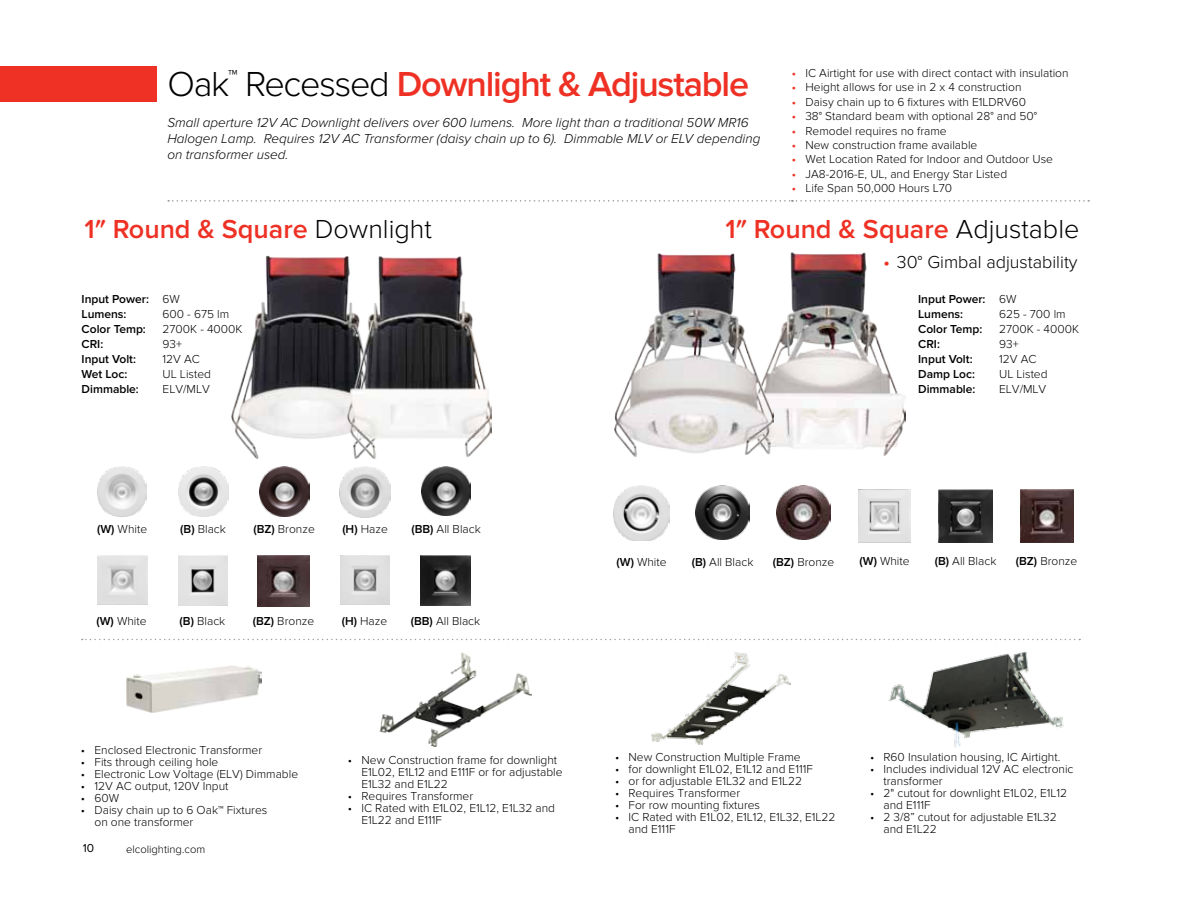
<style>
.page{position:relative;width:1188px;height:918px;background:#fff}
.page>*{position:absolute;margin:0;border:0;box-sizing:border-box;transform-origin:0 0}
.t1{font:600 36px "Proxima Nova";letter-spacing:-.035em;color:#ee3124}
.t2{font:600 27px "Proxima Nova";color:#ee3124}
.t3{font:300 18px "Proxima Nova";color:#000}
.t4{font:italic 300 13.5px/16.2px "Proxima Nova";color:#000}
.t5{font:300 12px/12px "Proxima Nova";color:#000}
.t6{font:600 12px/14.9px "Proxima Nova";color:#000}
.t7{font:12px "Proxima Nova";color:#000}
.t8{font:300 11.25px "Proxima Nova";color:#000}
.s1{font-weight:300;color:#000}
.s2{font-weight:600;color:#ee3124}
.s3{font-weight:300}
.s4{font-weight:600}
</style>
<div class="page">
<img style="left:774px;top:253px;width:132px;height:202px">
<img style="left:231px;top:255px;width:117px;height:203px">
<div style="left:0;top:66px;width:157px;height:35px;background:#ee3124"></div>
<img style="left:97px;top:466px;width:50px;height:50px">
<img style="left:179px;top:467px;width:49px;height:49px">
<img style="left:260px;top:467px;width:49px;height:49px">
<img style="left:340px;top:467px;width:51px;height:51px">
<img style="left:422px;top:467px;width:49px;height:49px">
<img style="left:348px;top:256px;width:143px;height:202px">
<img style="left:97px;top:555px;width:50px;height:50px">
<img style="left:178px;top:555px;width:50px;height:50px">
<img style="left:257px;top:555px;width:52px;height:51px">
<img style="left:340px;top:555px;width:50px;height:50px">
<img style="left:420px;top:555px;width:51px;height:50px">
<svg style="left:82px;top:639px;width:998px;height:1px"></svg>
<img style="left:380px;top:652px;width:152px;height:95px">
<img style="left:652px;top:653px;width:139px;height:91px">
<img style="left:888px;top:640px;width:178px;height:108px">
<img style="left:614px;top:253px;width:160px;height:203px">
<img style="left:614px;top:486px;width:55px;height:55px">
<img style="left:696px;top:486px;width:54px;height:53px">
<img style="left:777px;top:486px;width:54px;height:54px">
<img style="left:859px;top:490px;width:52px;height:52px">
<img style="left:939px;top:490px;width:53px;height:53px">
<img style="left:1020px;top:490px;width:53px;height:53px">
<svg style="left:168px;top:200px;width:921px;height:2px"></svg>
<img style="left:127px;top:665px;width:135px;height:47px">
<h1 class="t1" style="left:167px;top:63px;width:583px"><span class="s1">Oak</span><sup>™</sup> <span class="s1">Recessed</span> Downlight &amp; Adjustable</h1>
<p class="t5" style="left:792px;top:67px;width:278px"><span class="s2">•</span> IC Airtight for use with direct contact with insulation</p>
<p class="t5" style="left:792px;top:82px;width:231px"><span class="s2">•</span> Height allows for use in 2 x 4 construction</p>
<p class="t5" style="left:792px;top:96px;width:236px"><span class="s2">•</span> Daisy chain up to 6 fixtures with E1LDRV60</p>
<p class="t5" style="left:792px;top:111px;width:247px"><span class="s2">•</span> 38° Standard beam with optional 28° and 50°</p>
<p class="t5" style="left:792px;top:125px;width:156px"><span class="s2">•</span> Remodel requires no frame</p>
<p class="t5" style="left:792px;top:139px;width:187px"><span class="s2">•</span> New construction frame available</p>
<p class="t5" style="left:792px;top:154px;width:263px"><span class="s2">•</span> Wet Location Rated for Indoor and Outdoor Use</p>
<p class="t5" style="left:792px;top:168px;width:217px"><span class="s2">•</span> JA8-2016-E, UL, and Energy Star Listed</p>
<p class="t5" style="left:792px;top:183px;width:162px"><span class="s2">•</span> Life Span 50,000 Hours L70</p>
<p class="t4" style="left:167px;top:115px;width:595px">Small aperture 12V AC Downlight delivers over 600 lumens. More light than a traditional 50W MR16<br>Halogen Lamp. Requires 12V AC Transformer (daisy chain up to 6). Dimmable MLV or ELV depending on transformer used.</p>
<h2 class="t2" style="left:85px;top:214px;width:349px">1″ Round &amp; Square <span class="s1">Downlight</span></h2>
<p class="t6" style="left:82px;top:292px;width:100px">Input Power: <span class="s3">6W<br></span>Lumens:</p>
<p class="t5" style="left:163px;top:309px;width:68px">600 - 675 lm</p>
<p class="t6" style="left:82px;top:322px;width:66px">Color Temp:</p>
<p class="t5" style="left:163px;top:323px;width:81px">2700K - 4000K</p>
<p class="t6" style="left:82px;top:337px;width:23px">CRI:</p>
<p class="t5" style="left:163px;top:338px;width:21px">93+</p>
<p class="t6" style="left:82px;top:352px;width:56px">Input Volt:</p>
<p class="t5" style="left:163px;top:353px;width:39px">12V AC</p>
<p class="t6" style="left:82px;top:367px;width:47px">Wet Loc:</p>
<p class="t5" style="left:163px;top:368px;width:50px">UL Listed</p>
<p class="t6" style="left:82px;top:382px;width:59px">Dimmable:</p>
<p class="t5" style="left:163px;top:383px;width:49px">ELV/MLV</p>
<p class="t5" style="left:97px;top:524px;width:52px"><span class="s4">(W)</span> White</p>
<p class="t5" style="left:180px;top:524px;width:47px"><span class="s4">(B)</span> Black</p>
<p class="t5" style="left:253px;top:524px;width:63px"><span class="s4">(BZ)</span> Bronze</p>
<p class="t5" style="left:342px;top:524px;width:47px"><span class="s4">(H)</span> Haze</p>
<p class="t5" style="left:411px;top:524px;width:71px"><span class="s4">(BB)</span> All Black</p>
<p class="t5" style="left:96px;top:615px;width:52px"><span class="s4">(W)</span> White</p>
<p class="t5" style="left:180px;top:615px;width:47px"><span class="s4">(B)</span> Black</p>
<p class="t5" style="left:253px;top:615px;width:63px"><span class="s4">(BZ)</span> Bronze</p>
<p class="t5" style="left:342px;top:615px;width:47px"><span class="s4">(H)</span> Haze</p>
<p class="t5" style="left:411px;top:615px;width:71px"><span class="s4">(BB)</span> All Black</p>
<p class="t5" style="left:81px;top:744px;width:183px">• Enclosed Electronic Transformer</p>
<p class="t5" style="left:81px;top:756px;width:139px">• Fits through ceiling hole</p>
<p class="t5" style="left:81px;top:768px;width:219px">• Electronic Low Voltage (ELV) Dimmable</p>
<p class="t5" style="left:81px;top:780px;width:149px">• 12V AC output, 120V Input</p>
<p class="t5" style="left:81px;top:792px;width:40px">• 60W</p>
<p class="t5" style="left:94px;top:804px;width:174px;text-indent:-14px">• Daisy chain up to 6 Oak™ Fixtures on one transformer</p>
<p class="t7" style="left:83px;top:842px;width:13px">10</p>
<p class="t8" style="left:126px;top:843px;width:81px">elcolighting.com</p>
<p class="t5" style="left:361px;top:755px;width:203px;text-indent:-14px">• New Construction frame for downlight<br>E1L02, E1L12 and E111F or for adjustable<br>E1L32 and E1L22</p>
<p class="t5" style="left:348px;top:791px;width:127px">• Requires Transformer</p>
<p class="t5" style="left:361px;top:803px;width:195px;text-indent:-14px">• IC Rated with E1L02, E1L12, E1L32 and<br>E1L22 and E111F</p>
<h2 class="t2" style="left:726px;top:214px;width:355px">1″ Round &amp; Square <span class="s1">Adjustable</span></h2>
<h3 class="t3" style="left:883px;top:251px;width:196px"><span class="s2">•</span> 30° Gimbal adjustability</h3>
<p class="t6" style="left:918px;top:292px;width:100px">Input Power: <span class="s3">6W<br></span>Lumens:</p>
<p class="t5" style="left:999px;top:309px;width:68px">625 - 700 lm</p>
<p class="t6" style="left:918px;top:322px;width:66px">Color Temp:</p>
<p class="t5" style="left:999px;top:323px;width:81px">2700K - 4000K</p>
<p class="t6" style="left:918px;top:337px;width:23px">CRI:</p>
<p class="t5" style="left:999px;top:338px;width:21px">93+</p>
<p class="t6" style="left:918px;top:352px;width:56px">Input Volt:</p>
<p class="t5" style="left:999px;top:353px;width:39px">12V AC</p>
<p class="t6" style="left:918px;top:367px;width:58px">Damp Loc:</p>
<p class="t5" style="left:999px;top:368px;width:50px">UL Listed</p>
<p class="t6" style="left:918px;top:382px;width:59px">Dimmable:</p>
<p class="t5" style="left:999px;top:383px;width:49px">ELV/MLV</p>
<p class="t5" style="left:617px;top:556px;width:52px"><span class="s4">(W)</span> White</p>
<p class="t5" style="left:692px;top:556px;width:63px"><span class="s4">(B)</span> All Black</p>
<p class="t5" style="left:773px;top:556px;width:63px"><span class="s4">(BZ)</span> Bronze</p>
<p class="t5" style="left:860px;top:555px;width:52px"><span class="s4">(W)</span> White</p>
<p class="t5" style="left:935px;top:555px;width:63px"><span class="s4">(B)</span> All Black</p>
<p class="t5" style="left:1016px;top:555px;width:63px"><span class="s4">(BZ)</span> Bronze</p>
<p class="t5" style="left:615px;top:751px;width:187px">• New Construction Multiple Frame</p>
<p class="t5" style="left:615px;top:763px;width:199px">• for downlight E1L02, E1L12 and E111F</p>
<p class="t5" style="left:615px;top:775px;width:189px">• or for adjustable E1L32 and E1L22</p>
<p class="t5" style="left:615px;top:787px;width:127px">• Requires Transformer</p>
<p class="t5" style="left:615px;top:799px;width:147px">• For row mounting fixtures</p>
<p class="t5" style="left:629px;top:811px;width:209px;text-indent:-14px">• IC Rated with E1L02, E1L12, E1L32, E1L22 and E111F</p>
<p class="t5" style="left:870px;top:751px;width:192px">• R60 Insulation housing, IC Airtight.</p>
<p class="t5" style="left:884px;top:763px;width:191px;text-indent:-14px">• Includes individual 12V AC electronic transformer</p>
<p class="t5" style="left:884px;top:787px;width:185px;text-indent:-14px">• 2" cutout for downlight E1L02, E1L12 and E111F</p>
<p class="t5" style="left:884px;top:811px;width:175px;text-indent:-14px">• 2 3/8” cutout for adjustable E1L32 and E1L22</p>
</div>
